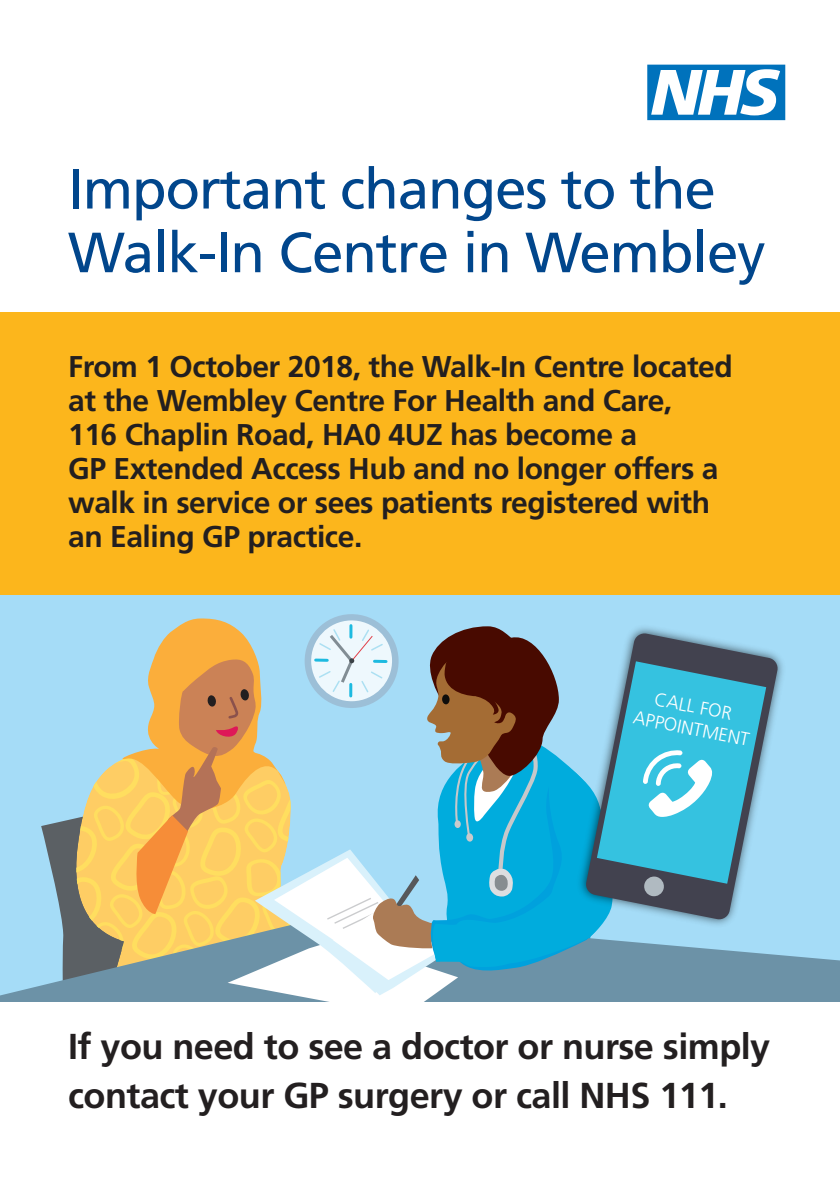
<style>
.page{position:relative;width:840px;height:1191px;background:#fff}
.page>*{position:absolute;margin:0;border:0;box-sizing:border-box;transform-origin:0 0}
.t1{font:56.6px/63.6px "Frutiger";letter-spacing:-.02em;color:#01468c}
.t2{font:700 36px/48.4px "Frutiger LT Std";letter-spacing:-.015em;color:#231f20}
.t3{font:700 30px/34px "Frutiger LT Std";letter-spacing:-.015em;color:#231f20}
.t4{font:300 18.6px/22.2px "Frutiger LT Std";color:#fff;text-align:center}
</style>
<div class="page">
<div style="left:0;top:312px;width:839px;height:623px;background:#fcb61c"></div>
<svg style="left:647px;top:65px;width:137px;height:55px"></svg>
<div style="left:0;top:595px;width:839px;height:407px;background:#a5dcf7"></div>
<svg style="left:0;top:953px;width:839px;height:49px;fill:#6c92a7"></svg>
<svg style="left:765px;top:650px;width:13px;height:111px"></svg>
<svg style="left:41px;top:614px;width:724px;height:388px"></svg>
<h1 class="t1" style="left:68px;top:156px;width:698px">Important changes to the<br>Walk-In Centre in Wembley</h1>
<p class="t3" style="left:68px;top:350px;width:665px">From 1 October 2018, the Walk-In Centre located at the Wembley Centre For Health and Care,<br>116 Chaplin Road, HA0 4UZ has become a<br>GP Extended Access Hub and no longer offers a walk in service or sees patients registered with an Ealing GP practice.</p>
<p class="t4" style="left:639px;top:685px;width:119px;rotate:11deg">CALL FOR<br>APPOINTMENT</p>
<p class="t2" style="left:68px;top:1022px;width:703px">If you need to see a doctor or nurse simply contact your GP surgery or call NHS 111.</p>
</div>
